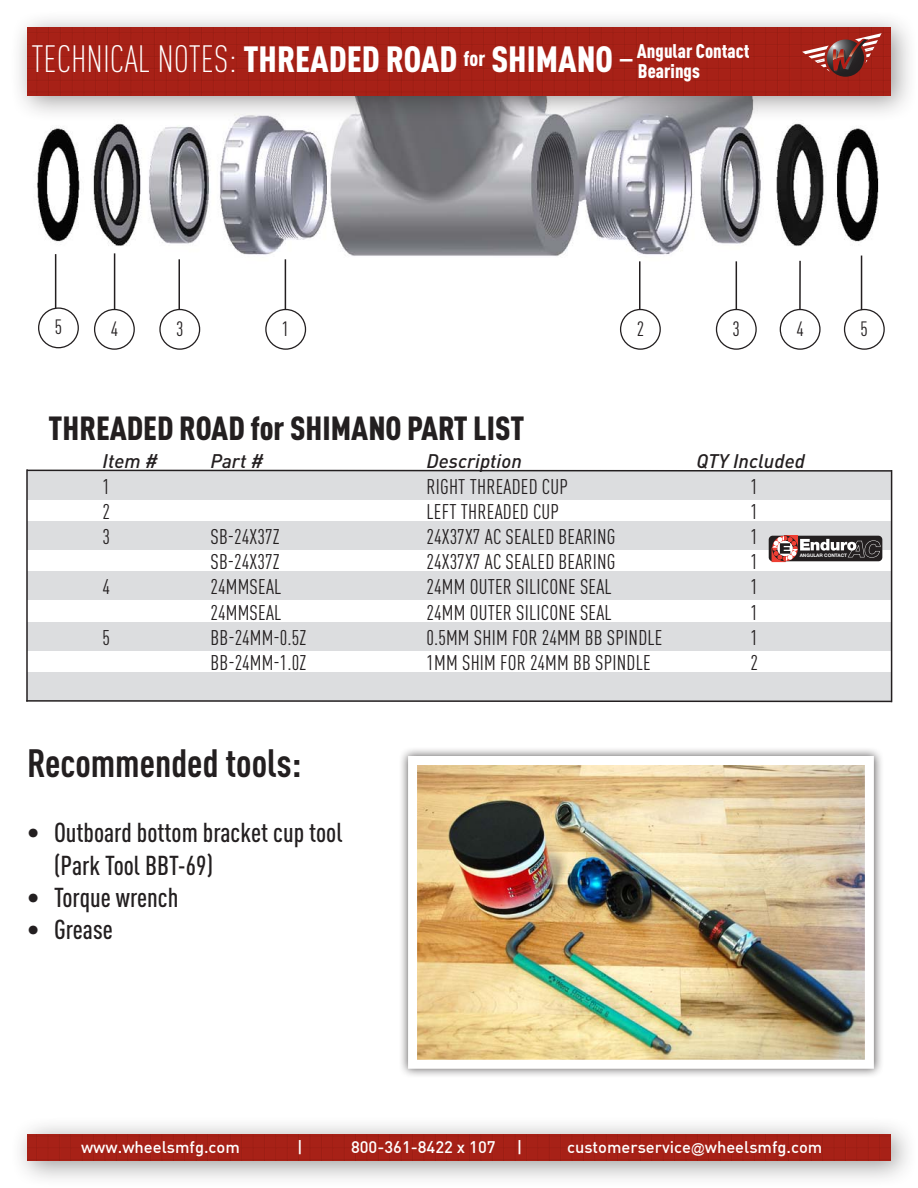
<style>
.page{position:relative;width:918px;height:1188px;background:#fff}
.page>*{position:absolute;margin:0;border:0;box-sizing:border-box;transform-origin:0 0}
.t1{font:700 condensed 39px "DIN Pro";color:#231f20}
.t2{font:900 condensed 36px "DIN Pro";color:#fff}
.t3{font:900 condensed 33px "DIN Pro";color:#231f20}
.t4{font:500 condensed 27px/32.4px "DIN Pro";color:#231f20}
.t5{font:condensed 21px "DIN Pro";letter-spacing:.01em;color:#231f20}
.t6{font:condensed 20.4px "DIN Pro";color:#231f20}
.t7{font:italic 500 19.5px "DIN Pro";color:#231f20}
.t8{font:900 condensed 19.5px "DIN Pro";color:#fff}
.t9{font:500 16.5px "DIN";color:#fff}
.t10{font:700 4.8px "Helvetica Neue";color:#fff}
.s1{font-weight:300;font-size:37.5px}
.s2{font-family:"Arial";font-weight:400;font-size:13.5px}
</style>
<div class="page">
<img style="left:37px;top:123px;width:842px;height:175px">
<div style="left:27px;top:471px;width:864px;height:29px;background:#dcdddf"></div>
<div style="left:27px;top:521px;width:864px;height:29px;background:#dcdddf"></div>
<div style="left:27px;top:572px;width:864px;height:28px;background:#dcdddf"></div>
<div style="left:27px;top:622px;width:864px;height:29px;background:#dcdddf"></div>
<div style="left:27px;top:672px;width:864px;height:29px;background:#dcdddf"></div>
<div style="left:10px;top:10px;width:908px;height:113px;background:#231f20;opacity:.45"></div>
<img style="left:28px;top:28px;width:863px;height:67px">
<div style="left:10px;top:1116px;width:908px;height:72px;background:#231f20;opacity:.45"></div>
<img style="left:28px;top:1134px;width:863px;height:27px">
<div style="left:265px;top:309px;width:41px;height:41px;border:1px solid #231f20;border-radius:50%"></div>
<div style="left:620px;top:309px;width:41px;height:41px;border:1px solid #231f20;border-radius:50%"></div>
<div style="left:716px;top:309px;width:41px;height:41px;border:1px solid #231f20;border-radius:50%"></div>
<svg style="left:827px;top:39px;width:37px;height:38px"></svg>
<svg style="left:802px;top:33px;width:80px;height:39px;background:#97403a"></svg>
<div style="left:780px;top:309px;width:41px;height:41px;border:1px solid #231f20;border-radius:50%"></div>
<div style="left:159px;top:309px;width:41px;height:41px;border:1px solid #231f20;border-radius:50%"></div>
<div style="left:94px;top:309px;width:41px;height:41px;border:1px solid #231f20;border-radius:50%"></div>
<hr style="left:285px;top:259px;width:1px;height:50px;background:#231f20">
<hr style="left:639px;top:261px;width:2px;height:48px;background:#231f20">
<hr style="left:114px;top:253px;width:1px;height:56px;background:#231f20">
<hr style="left:178px;top:259px;width:2px;height:50px;background:#231f20">
<hr style="left:736px;top:261px;width:1px;height:49px;background:#231f20">
<hr style="left:799px;top:261px;width:2px;height:49px;background:#231f20">
<div style="left:844px;top:309px;width:41px;height:41px;border:1px solid #231f20;border-radius:50%"></div>
<hr style="left:861px;top:256px;width:1px;height:54px;background:#231f20">
<hr style="left:26px;top:469px;width:2px;height:233px;background:#231f20">
<hr style="left:891px;top:470px;width:1px;height:232px;background:#231f20">
<svg style="left:26px;top:469px;width:867px;height:3px;background:#888788"></svg>
<svg style="left:26px;top:699px;width:867px;height:4px"></svg>
<div style="left:38px;top:307px;width:41px;height:41px;border:1px solid #231f20;border-radius:50%"></div>
<hr style="left:55px;top:254px;width:1px;height:55px;background:#231f20">
<svg style="left:769px;top:536px;width:113px;height:25px"></svg>
<svg style="left:772px;top:561px;width:14px;height:1px"></svg>
<svg style="left:785px;top:535px;width:13px;height:1px"></svg>
<svg style="left:772px;top:536px;width:108px;height:25px;background:#685555"></svg>
<div style="left:398px;top:746px;width:486px;height:332px;background:#231f20;opacity:.75"></div>
<img style="left:418px;top:766px;width:446px;height:293px">
<div style="left:408px;top:756px;width:466px;height:313px;border:9px solid #fff"></div>
<p class="t2" style="left:32px;top:37px;width:720px"><span class="s1">TECHNICAL NOTES:</span> THREADED ROAD <sup>for</sup> SHIMANO <sup>—</sup> <sup>Angular</sup> <sup>Contact</sup></p>
<p class="t8" style="left:638px;top:59px;width:64px">Bearings</p>
<p class="t6" style="left:55px;top:315px;width:9px">5</p>
<p class="t6" style="left:111px;top:317px;width:9px">4</p>
<p class="t6" style="left:176px;top:317px;width:9px">3</p>
<p class="t6" style="left:282px;top:317px;width:9px">1</p>
<p class="t6" style="left:637px;top:317px;width:9px">2</p>
<p class="t6" style="left:733px;top:317px;width:9px">3</p>
<p class="t6" style="left:796px;top:317px;width:9px">4</p>
<p class="t6" style="left:861px;top:317px;width:9px">5</p>
<p class="t3" style="left:49px;top:408px;width:477px">THREADED ROAD for SHIMANO PART LIST</p>
<p class="t7" style="left:103px;top:449px;width:57px">Item #</p>
<p class="t7" style="left:211px;top:449px;width:54px">Part #</p>
<p class="t7" style="left:427px;top:449px;width:97px">Description</p>
<p class="t7" style="left:697px;top:449px;width:110px">QTY Included</p>
<p class="t5" style="left:103px;top:474px;width:9px">1</p>
<p class="t5" style="left:427px;top:474px;width:143px">RIGHT THREADED CUP</p>
<p class="t5" style="left:751px;top:474px;width:9px">1</p>
<p class="t5" style="left:103px;top:499px;width:9px">2</p>
<p class="t5" style="left:427px;top:499px;width:134px">LEFT THREADED CUP</p>
<p class="t5" style="left:751px;top:499px;width:9px">1</p>
<p class="t5" style="left:103px;top:524px;width:9px">3</p>
<p class="t5" style="left:211px;top:524px;width:70px">SB-24X37Z</p>
<p class="t5" style="left:427px;top:524px;width:191px">24X37X7 AC SEALED BEARING</p>
<p class="t5" style="left:751px;top:524px;width:9px">1</p>
<p class="t5" style="left:211px;top:550px;width:70px">SB-24X37Z</p>
<p class="t5" style="left:427px;top:550px;width:191px">24X37X7 AC SEALED BEARING</p>
<p class="t5" style="left:751px;top:550px;width:9px">1</p>
<p class="t5" style="left:103px;top:575px;width:9px">4</p>
<p class="t5" style="left:211px;top:575px;width:72px">24MMSEAL</p>
<p class="t5" style="left:427px;top:575px;width:187px">24MM OUTER SILICONE SEAL</p>
<p class="t5" style="left:751px;top:575px;width:9px">1</p>
<p class="t5" style="left:211px;top:600px;width:72px">24MMSEAL</p>
<p class="t5" style="left:427px;top:600px;width:187px">24MM OUTER SILICONE SEAL</p>
<p class="t5" style="left:751px;top:600px;width:9px">1</p>
<p class="t5" style="left:103px;top:625px;width:9px">5</p>
<p class="t5" style="left:211px;top:625px;width:97px">BB-24MM-0.5Z</p>
<p class="t5" style="left:427px;top:625px;width:237px">0.5MM SHIM FOR 24MM BB SPINDLE</p>
<p class="t5" style="left:751px;top:625px;width:9px">1</p>
<p class="t5" style="left:211px;top:650px;width:97px">BB-24MM-1.0Z</p>
<p class="t5" style="left:427px;top:650px;width:226px">1MM SHIM FOR 24MM BB SPINDLE</p>
<p class="t5" style="left:751px;top:650px;width:9px">2</p>
<p class="t10" style="left:800px;top:552px;width:49px">ANGULAR CONTACT</p>
<p class="t1" style="left:27px;top:740px;width:276px">Recommended tools:</p>
<p class="t4" style="left:54px;top:816px;width:290px;text-indent:-27px">• Outboard bottom bracket cup tool (Park Tool BBT-69)</p>
<p class="t4" style="left:27px;top:881px;width:153px">• Torque wrench</p>
<p class="t4" style="left:27px;top:913px;width:87px">• Grease</p>
<p class="t9" style="left:81px;top:1136px;width:160px">www.wheelsmfg.com</p>
<p class="t9" style="left:297px;top:1136px;width:7px">|</p>
<p class="t9" style="left:351px;top:1136px;width:146px">800-361-8422 x 107</p>
<p class="t9" style="left:517px;top:1136px;width:7px">|</p>
<p class="t9" style="left:567px;top:1136px;width:257px">customerservice<span class="s2">@</span>wheelsmfg.com</p>
</div>
